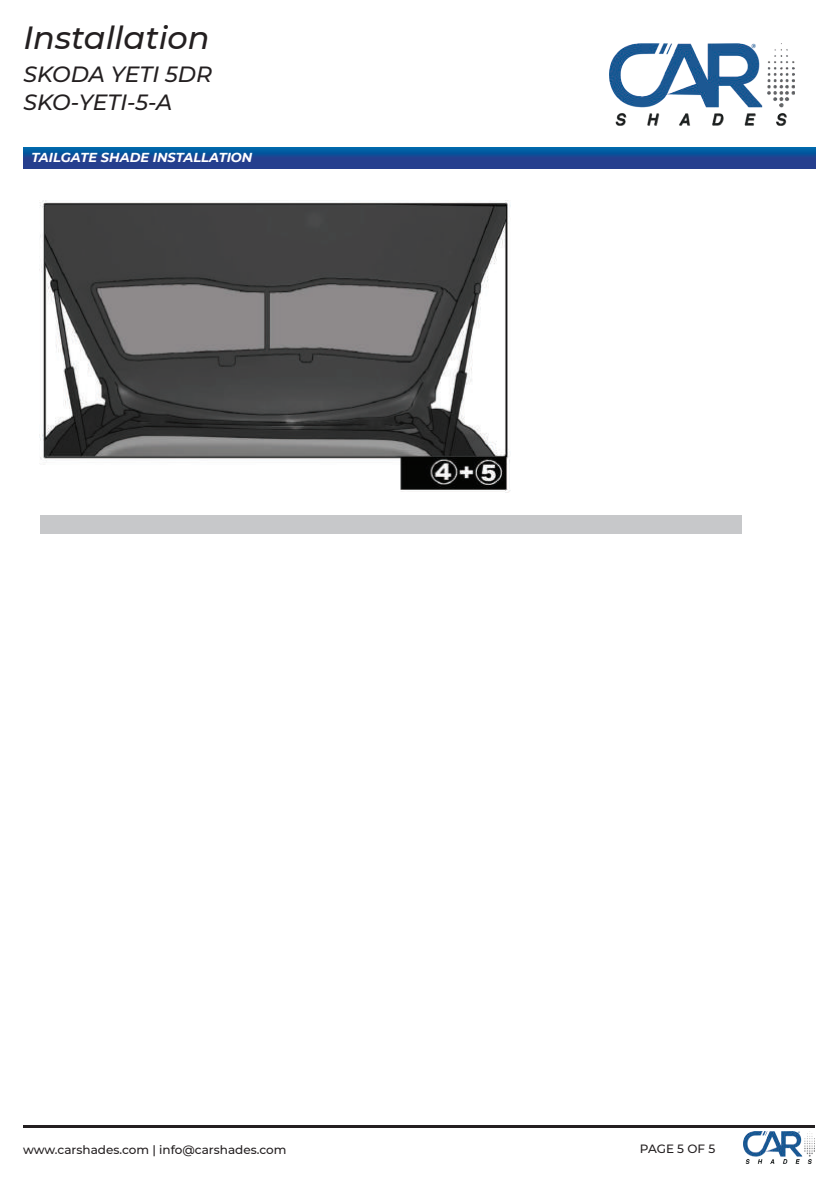
<style>
.page{position:relative;width:840px;height:1191px;background:#fff}
.page>*{position:absolute;margin:0;border:0;box-sizing:border-box;transform-origin:0 0}
.t1{font:italic 500 32px "Montserrat";color:#231f20}
.t2{font:italic 500 22px/28px "Montserrat";color:#231f20}
.t3{font:italic 700 13px "Montserrat";color:#fff}
.t4{font:500 12px "Montserrat";color:#231f20}
</style>
<div class="page">
<hr style="left:23px;top:1125px;width:791px;height:2px;background:#231f20">
<img style="left:743px;top:1131px;width:71px;height:32px">
<img style="left:609px;top:43px;width:184px;height:83px">
<svg style="left:23px;top:147px;width:792px;height:21px;background:#164b96"></svg>
<div style="left:41px;top:515px;width:700px;height:19px;background:#c7c8ca"></div>
<img style="left:39px;top:200px;width:470px;height:292px">
<h1 class="t1" style="left:23px;top:15px;width:188px">Installation</h1>
<h2 class="t2" style="left:23px;top:59px;width:190px">SKODA YETI 5DR<br>SKO-YETI-5-A</h2>
<p class="t3" style="left:31px;top:148px;width:222px">TAILGATE SHADE INSTALLATION</p>
<p class="t4" style="left:23px;top:1141px;width:265px">www.carshades.com | info@carshades.com</p>
<p class="t4" style="left:639px;top:1140px;width:77px">PAGE 5 OF 5</p>
</div>
